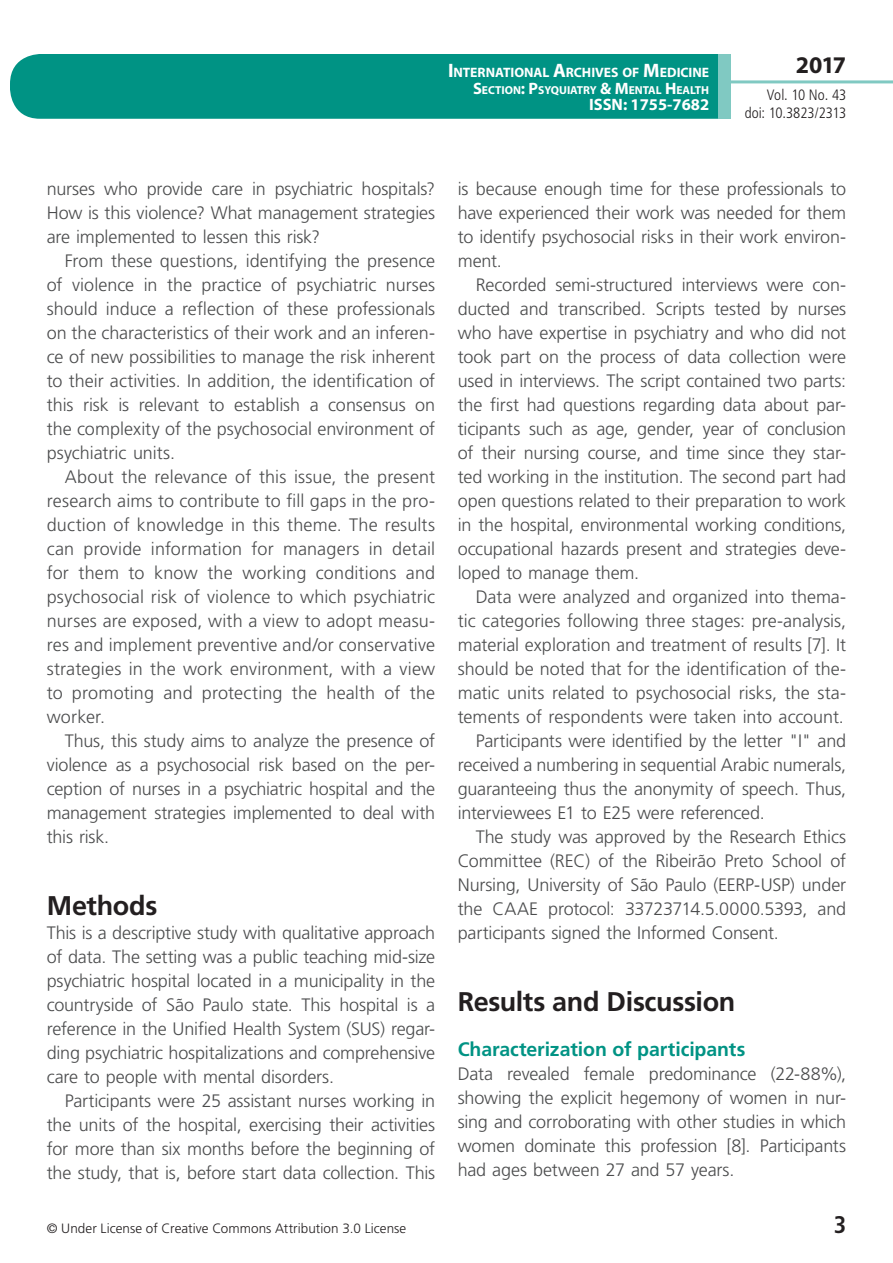
<style>
.page{position:relative;width:893px;height:1263px;background:#fff}
.page>*{position:absolute;margin:0;border:0;box-sizing:border-box;transform-origin:0 0}
.t1{font:700 27px "Frutiger LT Std";letter-spacing:-.015em;color:#231f20}
.t2{font:700 24px "Myriad Pro";color:#231f20}
.t3{font:700 condensed 24px "Frutiger LT Std";color:#231f20}
.t4{font:700 19.5px "Frutiger LT Std";letter-spacing:-.005em;color:#009384}
.t5{font:300 18px/24px "Frutiger LT Std";letter-spacing:-.01em;color:#4b4c4d;text-align:justify}
.t6{font:700 16.5px "Myriad Pro";color:#fff}
.t7{font:300 condensed 15px/18px "Frutiger LT Std";letter-spacing:-.005em;color:#231f20;text-align:right}
.t8{font:700 13.65px "Myriad Pro";letter-spacing:-.005em;color:#fff}
.t9{font:300 13.5px "Frutiger LT Std";letter-spacing:.005em;color:#231f20}
.t10{font:700 11.55px "Myriad Pro";color:#fff}
.s1{font-size:19.5px}
.s2{font-size:16.5px}
</style>
<div class="page">
<div style="left:10px;top:54px;width:775px;height:65px;background:#009384;border-radius:30px"></div>
<div style="left:732px;top:0;width:161px;height:157px;background:#fff"></div>
<hr style="left:730px;top:80px;width:163px;height:3px;background:#80c9c2">
<div style="left:718px;top:54px;width:13px;height:65px;background:#80c9c2"></div>
<p class="t8" style="left:448px;top:64px;width:263px"><span class="s1">I</span>NTERNATIONAL <span class="s1">A</span>RCHIVES OF <span class="s1">M</span>EDICINE</p>
<p class="t10" style="left:473px;top:82px;width:238px"><span class="s2">S</span>ECTION<span class="s2">: P</span>SYQUIATRY <span class="s2">&amp; M</span>ENTAL <span class="s2">H</span> EALTH</p>
<p class="t6" style="left:589px;top:94px;width:122px">ISSN: 1755-7682</p>
<h2 class="t2" style="left:796px;top:49px;width:52px">2017</h2>
<p class="t7" style="left:745px;top:86px;width:103px">Vol. 10 No. 43 doi: 10.3823/2313</p>
<p class="t5" style="left:47px;top:177px;width:390px">nurses who provide care in psychiatric hospitals?<br>How is this violence? What management strategies are implemented to lessen this risk?</p>
<p class="t5" style="left:47px;top:249px;width:390px;text-indent:18px">From these questions, identifying the presence of violence in the practice of psychiatric nurses should induce a reflection of these professionals on the characteristics of their work and an inferen&shy;ce of new possibilities to manage the risk inherent to their activities. In addition, the identification of this risk is relevant to establish a consensus on the complexity of the psychosocial environment of psychiatric units.</p>
<p class="t5" style="left:47px;top:465px;width:390px;text-indent:18px">About the relevance of this issue, the present research aims to contribute to fill gaps in the pro&shy;duction of knowledge in this theme. The results can provide information for managers in detail for them to know the working conditions and psychosocial risk of violence to which psychiatric nurses are exposed, with a view to adopt measu&shy;res and implement preventive and/or conservative strategies in the work environment, with a view to promoting and protecting the health of the worker.</p>
<p class="t5" style="left:47px;top:729px;width:390px;text-indent:18px">Thus, this study aims to analyze the presence of violence as a psychosocial risk based on the per&shy;ception of nurses in a psychiatric hospital and the management strategies implemented to deal with this risk.</p>
<h1 class="t1" style="left:47px;top:890px;width:112px">Methods</h1>
<p class="t5" style="left:47px;top:921px;width:390px">This is a descriptive study with qualitative approach of data. The setting was a public teaching mid-size psychiatric hospital located in a municipality in the countryside of São Paulo state. This hospital is a reference in the Unified Health System (SUS) regar&shy;ding psychiatric hospitalizations and comprehensive care to people with mental disorders.</p>
<p class="t5" style="left:47px;top:1089px;width:390px;text-indent:18px">Participants were 25 assistant nurses working in the units of the hospital, exercising their activities for more than six months before the beginning of the study, that is, before start data collection. This</p>
<p class="t5" style="left:458px;top:177px;width:390px">is because enough time for these professionals to have experienced their work was needed for them to identify psychosocial risks in their work environ&shy;ment.</p>
<p class="t5" style="left:458px;top:273px;width:390px;text-indent:18px">Recorded semi-structured interviews were con&shy;ducted and transcribed. Scripts tested by nurses who have expertise in psychiatry and who did not took part on the process of data collection were used in interviews. The script contained two parts: the first had questions regarding data about par&shy;ticipants such as age, gender, year of conclusion of their nursing course, and time since they star&shy;ted working in the institution. The second part had open questions related to their preparation to work in the hospital, environmental working conditions, occupational hazards present and strategies deve&shy;loped to manage them.</p>
<p class="t5" style="left:476px;top:585px;width:372px">Data were analyzed and organized into thema-</p>
<p class="t5" style="left:458px;top:609px;width:390px">tic categories following three stages: pre-analysis,</p>
<p class="t5" style="left:458px;top:633px;width:390px">material exploration and treatment of results [7]. It</p>
<p class="t5" style="left:458px;top:657px;width:390px">should be noted that for the identification of the-</p>
<p class="t5" style="left:458px;top:681px;width:390px">matic units related to psychosocial risks, the sta-</p>
<p class="t5" style="left:458px;top:705px;width:388px">tements of respondents were taken into account.</p>
<p class="t5" style="left:476px;top:729px;width:372px">Participants were identified by the letter "I" and</p>
<p class="t5" style="left:458px;top:753px;width:390px">received a numbering in sequential Arabic numerals,</p>
<p class="t5" style="left:458px;top:777px;width:390px">guaranteeing thus the anonymity of speech. Thus,</p>
<p class="t5" style="left:458px;top:801px;width:309px">interviewees E1 to E25 were referenced.</p>
<p class="t5" style="left:476px;top:825px;width:372px">The study was approved by the Research Ethics</p>
<p class="t5" style="left:458px;top:849px;width:390px">Committee (REC) of the Ribeirão Preto School of</p>
<p class="t5" style="left:458px;top:873px;width:390px">Nursing, University of São Paulo (EERP-USP) under</p>
<p class="t5" style="left:458px;top:897px;width:390px">the CAAE protocol: 33723714.5.0000.5393, and</p>
<p class="t5" style="left:458px;top:921px;width:323px">participants signed the Informed Consent.</p>
<h1 class="t1" style="left:458px;top:986px;width:279px">Results and Discussion</h1>
<p class="t4" style="left:458px;top:1038px;width:289px">Characterization of participants</p>
<p class="t5" style="left:458px;top:1062px;width:390px">Data revealed female predominance (22-88%), showing the explicit hegemony of women in nur&shy;sing and corroborating with other studies in which women dominate this profession [8]. Participants had ages between 27 and 57 years.</p>
<p class="t9" style="left:47px;top:1220px;width:361px">© Under License of Creative Commons Attribution 3.0 License</p>
<h2 class="t3" style="left:834px;top:1210px;width:14px">3</h2>
</div>
